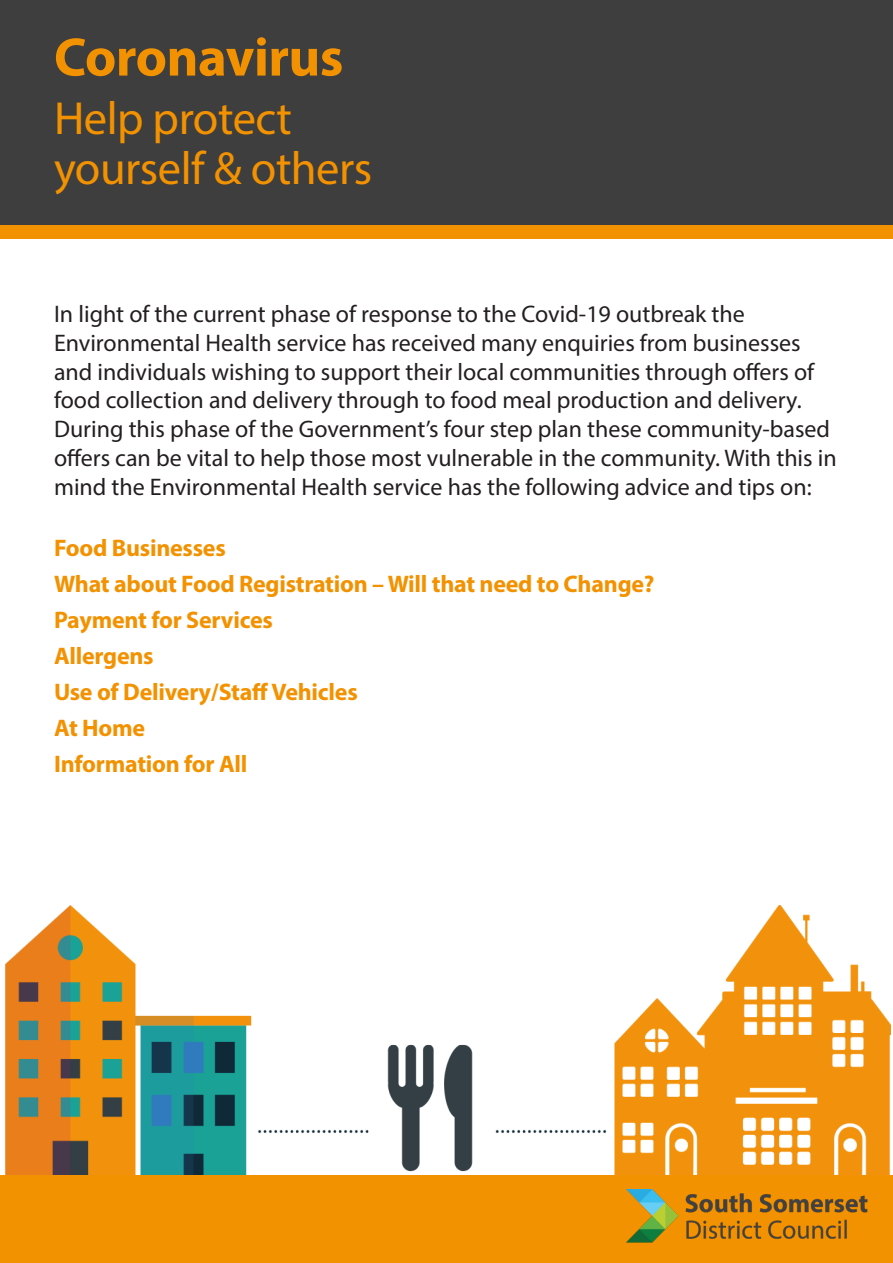
<style>
.page{position:relative;width:893px;height:1263px;background:#fff}
.page>*{position:absolute;margin:0;border:0;box-sizing:border-box;transform-origin:0 0}
.t1{font:700 54.6px "Myriad Pro";letter-spacing:-.01em;color:#f39200}
.t2{font:46.5px/50.4px "Myriad Pro";letter-spacing:-.01em;color:#f39200}
.t3{font:24px/28.8px "Myriad Pro";color:#231f20}
.t4{font:700 24px "Myriad Pro";letter-spacing:-.01em;color:#f39200}
</style>
<div class="page">
<img style="left:5px;top:905px;width:886px;height:270px">
<div style="left:0;top:0;width:893px;height:225px;background:#3e3e3f"></div>
<div style="left:0;top:1175px;width:893px;height:88px;background:#f39200"></div>
<div style="left:0;top:225px;width:893px;height:14px;background:#f39200"></div>
<img style="left:626px;top:1189px;width:241px;height:54px">
<p class="t1" style="left:54px;top:22px;width:291px">Coronavirus</p>
<p class="t2" style="left:54px;top:92px;width:320px">Help protect yourself &amp; others</p>
<p class="t3" style="left:54px;top:299px;width:784px">In light of the current phase of response to the Covid-19 outbreak the Environmental Health service has received many enquiries from businesses and individuals wishing to support their local communities through offers of food collection and delivery through to food meal production and delivery.<br>During this phase of the Government’s four step plan these community-based offers can be vital to help those most vulnerable in the community. With this in mind the Environmental Health service has the following advice and tips on:</p>
<p class="t4" style="left:54px;top:532px;width:173px">Food Businesses</p>
<p class="t4" style="left:54px;top:568px;width:602px">What about Food Registration – Will that need to Change?</p>
<p class="t4" style="left:54px;top:604px;width:220px">Payment for Services</p>
<p class="t4" style="left:54px;top:640px;width:101px">Allergens</p>
<p class="t4" style="left:54px;top:676px;width:305px">Use of Delivery/Staff Vehicles</p>
<p class="t4" style="left:54px;top:712px;width:93px">At Home</p>
<p class="t4" style="left:54px;top:748px;width:195px">Information for All</p>
</div>
